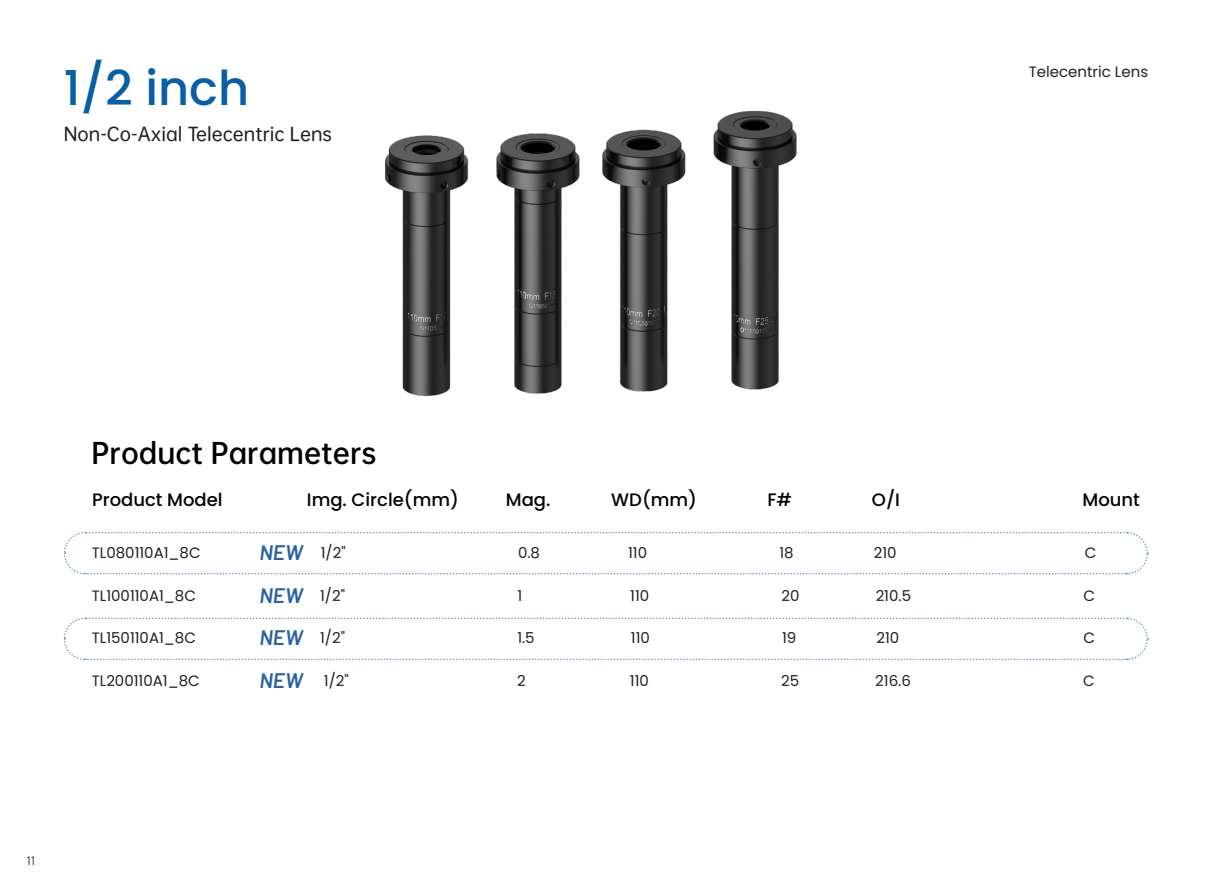
<style>
.page{position:relative;width:1212px;height:893px;background:#fff}
.page>*{position:absolute;margin:0;border:0;box-sizing:border-box;transform-origin:0 0}
.t1{font:500 48px "Poppins";color:#095ea4}
.t2{font:27px "OPPO Sans B";color:#000}
.t3{font:italic 600 21px "Barlow";color:#28639e}
.t4{font:500 18px "Poppins";color:#030303}
.t5{font:18px "OPPO Sans M";color:#231f20}
.t6{font:15px "Poppins";color:#231f20}
.t7{font:12px "Barlow";color:#231f20}
</style>
<div class="page">
<img style="left:385px;top:110px;width:412px;height:287px">
<svg style="left:63px;top:531px;width:1086px;height:44px"></svg>
<svg style="left:63px;top:617px;width:1086px;height:44px"></svg>
<p class="t1" style="left:64px;top:60px;width:187px">1/2 inch</p>
<p class="t5" style="left:64px;top:119px;width:270px">Non-Co-Axial Telecentric Lens</p>
<p class="t6" style="left:1029px;top:63px;width:121px">Telecentric Lens</p>
<p class="t2" style="left:92px;top:430px;width:286px">Product Parameters</p>
<p class="t4" style="left:92px;top:490px;width:132px">Product Model</p>
<p class="t4" style="left:307px;top:490px;width:154px">Img. Circle(mm)</p>
<p class="t4" style="left:506px;top:490px;width:46px">Mag.</p>
<p class="t4" style="left:611px;top:490px;width:87px">WD(mm)</p>
<p class="t4" style="left:767px;top:490px;width:26px">F#</p>
<p class="t4" style="left:872px;top:490px;width:30px">O/I</p>
<p class="t4" style="left:1082px;top:490px;width:59px">Mount</p>
<p class="t6" style="left:92px;top:544px;width:110px">TL080110A1_8C</p>
<p class="t6" style="left:321px;top:544px;width:26px">1/2"</p>
<p class="t6" style="left:518px;top:544px;width:24px">0.8</p>
<p class="t6" style="left:628px;top:544px;width:21px">110</p>
<p class="t6" style="left:779px;top:544px;width:16px">18</p>
<p class="t6" style="left:874px;top:544px;width:24px">210</p>
<p class="t6" style="left:1085px;top:544px;width:13px">C</p>
<p class="t6" style="left:92px;top:587px;width:106px">TL100110A1_8C</p>
<p class="t6" style="left:320px;top:587px;width:26px">1/2"</p>
<p class="t6" style="left:517px;top:587px;width:6px">1</p>
<p class="t6" style="left:630px;top:587px;width:21px">110</p>
<p class="t6" style="left:781px;top:587px;width:20px">20</p>
<p class="t6" style="left:876px;top:587px;width:37px">210.5</p>
<p class="t6" style="left:1083px;top:587px;width:13px">C</p>
<p class="t6" style="left:92px;top:629px;width:106px">TL150110A1_8C</p>
<p class="t6" style="left:320px;top:629px;width:26px">1/2"</p>
<p class="t6" style="left:517px;top:629px;width:19px">1.5</p>
<p class="t6" style="left:631px;top:629px;width:21px">110</p>
<p class="t6" style="left:782px;top:629px;width:16px">19</p>
<p class="t6" style="left:876px;top:629px;width:24px">210</p>
<p class="t6" style="left:1083px;top:629px;width:13px">C</p>
<p class="t6" style="left:92px;top:672px;width:110px">TL200110A1_8C</p>
<p class="t6" style="left:324px;top:672px;width:26px">1/2"</p>
<p class="t6" style="left:517px;top:672px;width:10px">2</p>
<p class="t6" style="left:630px;top:672px;width:21px">110</p>
<p class="t6" style="left:781px;top:672px;width:20px">25</p>
<p class="t6" style="left:875px;top:672px;width:37px">216.6</p>
<p class="t6" style="left:1083px;top:672px;width:13px">C</p>
<p class="t3" style="left:259px;top:537px;width:45px">NEW</p>
<p class="t3" style="left:259px;top:580px;width:45px">NEW</p>
<p class="t3" style="left:259px;top:622px;width:45px">NEW</p>
<p class="t3" style="left:259px;top:665px;width:45px">NEW</p>
<p class="t7" style="left:27px;top:852px;width:10px">11</p>
</div>
